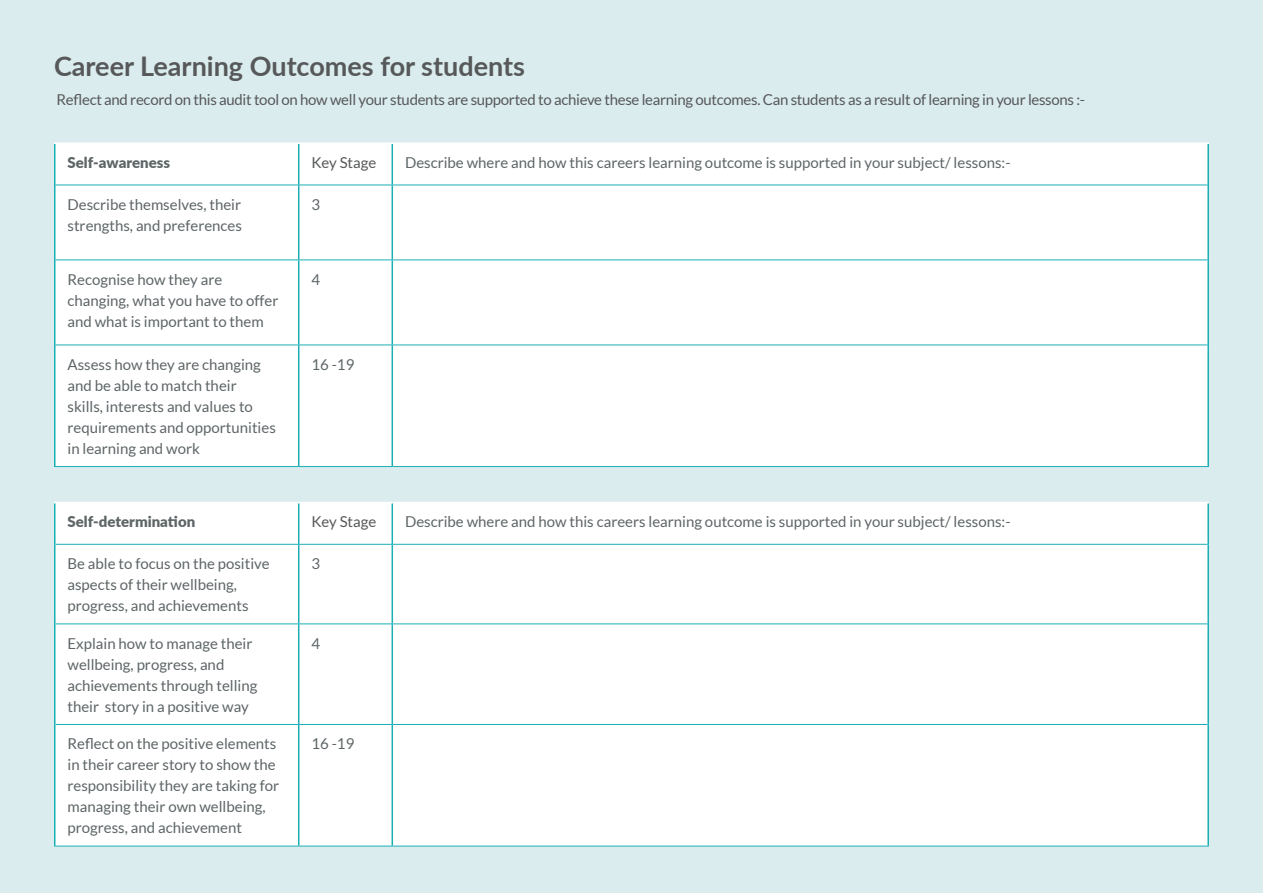
<style>
.page{position:relative;width:1263px;height:893px;background:#daeced}
.page>*{position:absolute;margin:0;border:0;box-sizing:border-box;transform-origin:0 0}
.t1{font:700 27px "Lato";color:#57585a}
.t2{font:15px/21px "Lato";color:#5e6567}
.t3{font:15px "Lato";letter-spacing:-.02em;color:#57585a}
.t4{font:900 15px "Lato";color:#5e6567}
.t5{font:15px "Lato";color:#57585a}
</style>
<div class="page">
<div style="left:56px;top:144px;width:1151px;height:322px;background:#fff"></div>
<hr style="left:54px;top:144px;width:2px;height:41px;background:#1bafb5">
<hr style="left:298px;top:144px;width:1px;height:41px;background:#1bafb5">
<hr style="left:391px;top:144px;width:2px;height:41px;background:#1bafb5">
<hr style="left:1207px;top:144px;width:2px;height:41px;background:#1bafb5">
<hr style="left:54px;top:185px;width:2px;height:75px;background:#1bafb5">
<hr style="left:298px;top:185px;width:1px;height:75px;background:#1bafb5">
<hr style="left:391px;top:185px;width:2px;height:75px;background:#1bafb5">
<hr style="left:1207px;top:185px;width:2px;height:75px;background:#1bafb5">
<hr style="left:54px;top:260px;width:2px;height:85px;background:#1bafb5">
<hr style="left:298px;top:260px;width:1px;height:85px;background:#1bafb5">
<hr style="left:391px;top:260px;width:2px;height:85px;background:#1bafb5">
<hr style="left:1207px;top:260px;width:2px;height:85px;background:#1bafb5">
<hr style="left:54px;top:345px;width:2px;height:121px;background:#1bafb5">
<hr style="left:298px;top:345px;width:1px;height:121px;background:#1bafb5">
<hr style="left:391px;top:345px;width:2px;height:121px;background:#1bafb5">
<hr style="left:1207px;top:345px;width:2px;height:121px;background:#1bafb5">
<hr style="left:54px;top:142px;width:245px;height:2px;background:#fff">
<hr style="left:299px;top:142px;width:93px;height:2px;background:#fff">
<hr style="left:392px;top:142px;width:817px;height:2px;background:#fff">
<hr style="left:56px;top:185px;width:243px;height:1px;background:#1bafb5">
<hr style="left:299px;top:185px;width:93px;height:1px;background:#1bafb5">
<hr style="left:392px;top:185px;width:815px;height:1px;background:#1bafb5">
<hr style="left:56px;top:260px;width:243px;height:1px;background:#1bafb5">
<hr style="left:299px;top:260px;width:93px;height:1px;background:#1bafb5">
<hr style="left:392px;top:260px;width:815px;height:1px;background:#1bafb5">
<hr style="left:56px;top:345px;width:243px;height:1px;background:#1bafb5">
<hr style="left:299px;top:345px;width:93px;height:1px;background:#1bafb5">
<hr style="left:392px;top:345px;width:815px;height:1px;background:#1bafb5">
<hr style="left:54px;top:466px;width:245px;height:1px;background:#1bafb5">
<hr style="left:299px;top:466px;width:93px;height:1px;background:#1bafb5">
<hr style="left:392px;top:466px;width:817px;height:1px;background:#1bafb5">
<div style="left:56px;top:503px;width:1151px;height:343px;background:#fff"></div>
<hr style="left:54px;top:503px;width:2px;height:41px;background:#1bafb5">
<hr style="left:298px;top:503px;width:1px;height:41px;background:#1bafb5">
<hr style="left:391px;top:503px;width:2px;height:41px;background:#1bafb5">
<hr style="left:1207px;top:503px;width:2px;height:41px;background:#1bafb5">
<hr style="left:54px;top:544px;width:2px;height:80px;background:#1bafb5">
<hr style="left:298px;top:545px;width:1px;height:78px;background:#1bafb5">
<hr style="left:391px;top:545px;width:2px;height:78px;background:#1bafb5">
<hr style="left:1207px;top:544px;width:2px;height:80px;background:#1bafb5">
<hr style="left:54px;top:624px;width:2px;height:100px;background:#1bafb5">
<hr style="left:298px;top:624px;width:1px;height:100px;background:#1bafb5">
<hr style="left:391px;top:624px;width:2px;height:100px;background:#1bafb5">
<hr style="left:1207px;top:624px;width:2px;height:100px;background:#1bafb5">
<hr style="left:54px;top:724px;width:2px;height:122px;background:#1bafb5">
<hr style="left:298px;top:725px;width:1px;height:121px;background:#1bafb5">
<hr style="left:391px;top:725px;width:2px;height:121px;background:#1bafb5">
<hr style="left:1207px;top:724px;width:2px;height:122px;background:#1bafb5">
<hr style="left:54px;top:502px;width:245px;height:1px;background:#fff">
<hr style="left:299px;top:502px;width:93px;height:1px;background:#fff">
<hr style="left:392px;top:502px;width:817px;height:1px;background:#fff">
<hr style="left:56px;top:544px;width:243px;height:1px;background:#1bafb5">
<hr style="left:299px;top:544px;width:93px;height:1px;background:#1bafb5">
<hr style="left:392px;top:544px;width:815px;height:1px;background:#1bafb5">
<hr style="left:56px;top:623px;width:243px;height:1px;background:#1bafb5">
<hr style="left:299px;top:623px;width:93px;height:1px;background:#1bafb5">
<hr style="left:392px;top:623px;width:815px;height:1px;background:#1bafb5">
<hr style="left:56px;top:724px;width:243px;height:1px;background:#1bafb5">
<hr style="left:299px;top:724px;width:93px;height:1px;background:#1bafb5">
<hr style="left:392px;top:724px;width:815px;height:1px;background:#1bafb5">
<hr style="left:54px;top:846px;width:245px;height:1px;background:#1bafb5">
<hr style="left:299px;top:846px;width:93px;height:1px;background:#1bafb5">
<hr style="left:392px;top:846px;width:817px;height:1px;background:#1bafb5">
<h1 class="t1" style="left:54px;top:46px;width:473px">Career Learning Outcomes for students</h1>
<p class="t3" style="left:57px;top:91px;width:1030px">Reflect and record on this audit tool on how well your students are supported to achieve these learning outcomes. Can students as a result of learning in your lessons :-</p>
<p class="t4" style="left:68px;top:151px;width:104px">Self-awareness</p>
<p class="t5" style="left:311px;top:154px;width:66px">Key Stage</p>
<p class="t2" style="left:405px;top:152px;width:607px">Describe where and how this careers learning outcome is supported in your subject/ lessons:-</p>
<p class="t2" style="left:68px;top:194px;width:176px">Describe themselves, their strengths, and preferences</p>
<p class="t2" style="left:311px;top:194px;width:10px">3</p>
<p class="t2" style="left:68px;top:269px;width:212px">Recognise how they are changing, what you have to offer and what is important to them</p>
<p class="t2" style="left:311px;top:269px;width:10px">4</p>
<p class="t2" style="left:68px;top:354px;width:210px">Assess how they are changing and be able to match their skills, interests and values to requirements and opportunities in learning and work</p>
<p class="t2" style="left:311px;top:354px;width:44px">16 -19</p>
<p class="t4" style="left:68px;top:511px;width:129px">Self-determination</p>
<p class="t5" style="left:311px;top:514px;width:66px">Key Stage</p>
<p class="t2" style="left:405px;top:511px;width:607px">Describe where and how this careers learning outcome is supported in your subject/ lessons:-</p>
<p class="t2" style="left:68px;top:553px;width:204px">Be able to focus on the positive aspects of their wellbeing, progress, and achievements</p>
<p class="t2" style="left:311px;top:553px;width:10px">3</p>
<p class="t2" style="left:68px;top:633px;width:191px">Explain how to manage their wellbeing, progress, and achievements through telling their story in a positive way</p>
<p class="t2" style="left:311px;top:633px;width:10px">4</p>
<p class="t2" style="left:68px;top:733px;width:213px">Reflect on the positive elements in their career story to show the responsibility they are taking for managing their own wellbeing, progress, and achievement</p>
<p class="t2" style="left:311px;top:733px;width:44px">16 -19</p>
</div>
